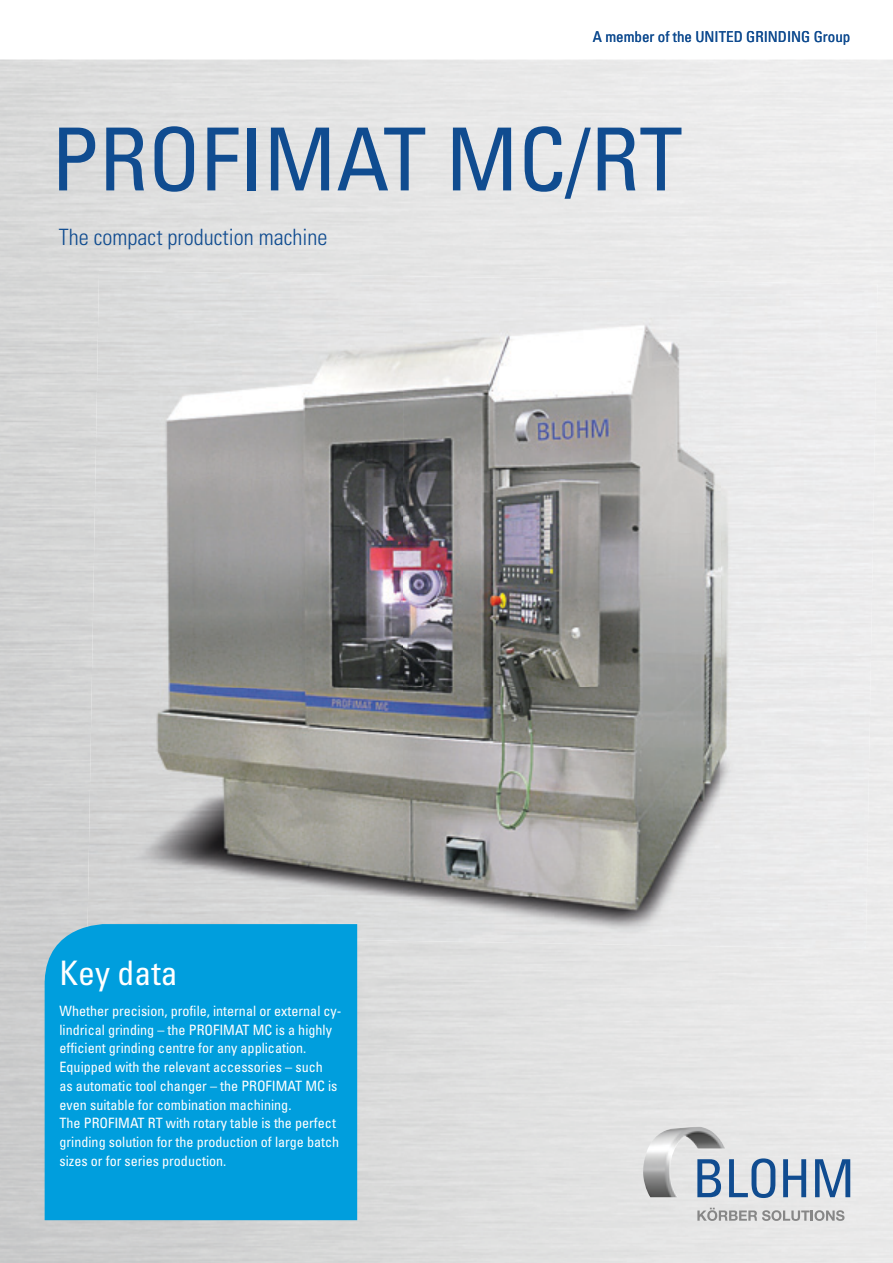
<style>
.page{position:relative;width:893px;height:1263px;background:#fff}
.page>*{position:absolute;margin:0;border:0;box-sizing:border-box;transform-origin:0 0}
.t1{font:condensed 87px "Univers LT";color:#104c90}
.t2{font:condensed 33.75px "Univers LT";color:#fff}
.t3{font:300 condensed 22.5px "Univers LT";color:#104c90}
.t4{font:condensed 15px "Univers LT";color:#104c90}
.t5{font:condensed 14.25px/18.8px "Univers LT";color:#fff}
</style>
<div class="page">
<svg style="left:729px;top:1158px;width:46px;height:40px;background:#97adc6"></svg>
<svg style="left:783px;top:1159px;width:23px;height:38px"></svg>
<svg style="left:815px;top:1159px;width:35px;height:38px"></svg>
<img style="left:643px;top:1127px;width:82px;height:70px">
<svg style="left:697px;top:1208px;width:147px;height:13px;background:#c0c0c0"></svg>
<img style="left:95px;top:271px;width:309px;height:208px">
<img style="left:403px;top:276px;width:317px;height:203px">
<div style="left:719px;top:282px;width:158px;height:406px;background:#ececed"></div>
<img style="left:92px;top:479px;width:628px;height:209px">
<img style="left:87px;top:688px;width:632px;height:258px">
<div style="left:719px;top:688px;width:151px;height:261px;background:#eaebeb"></div>
<div style="left:45px;top:924px;width:312px;height:296px;background:#009edd"></div>
<p class="t4" style="left:593px;top:27px;width:259px">A member of the UNITED GRINDING Group</p>
<h1 class="t1" style="left:51px;top:104px;width:633px">PROFIMAT MC/RT</h1>
<h3 class="t3" style="left:59px;top:224px;width:270px">The compact production machine</h3>
<h2 class="t2" style="left:60px;top:952px;width:120px">Key data</h2>
<p class="t5" style="left:60px;top:1001px;width:284px">Whether precision, profile, internal or external cy&shy;lindrical grinding – the PROFIMAT MC is a highly efficient grinding centre for any application.<br>Equipped with the relevant accessories – such<br>as automatic tool changer – the PROFIMAT MC is even suitable for combination machining.<br>The PROFIMAT RT with rotary table is the perfect grinding solution for the production of large batch sizes or for series production.</p>
</div>
